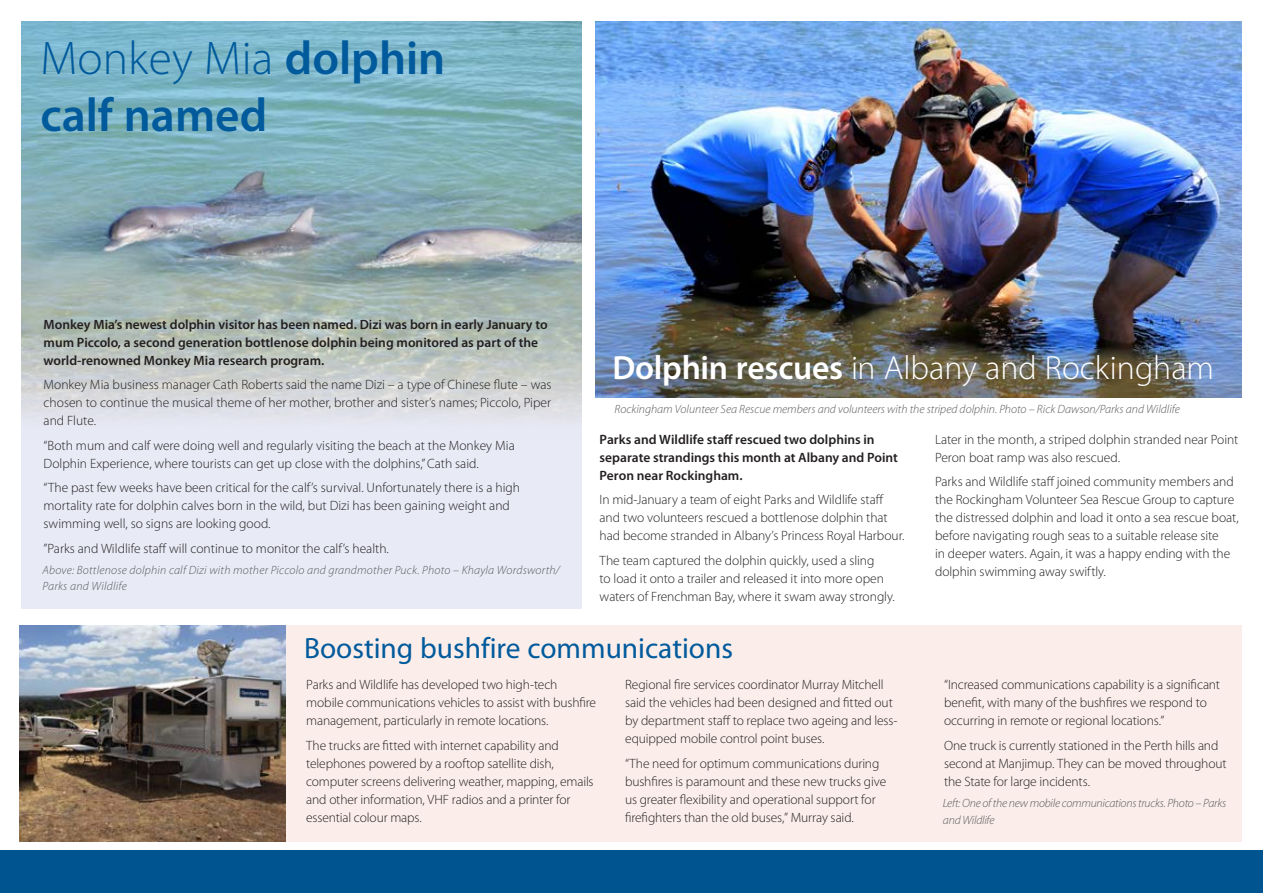
<style>
.page{position:relative;width:1263px;height:893px;background:#fff}
.page>*{position:absolute;margin:0;border:0;box-sizing:border-box;transform-origin:0 0}
.t1{font:600 47.4px/56.8px "Myriad Pro";color:#005a9c}
.t2{font:300 33.6px "Myriad Pro";color:#fff}
.t3{font:29.4px "Myriad Pro";color:#005a9c}
.t4{font:300 13.5px/18px "Myriad Pro";letter-spacing:-.005em;color:#231f20}
.t5{font:600 13.5px/18px "Myriad Pro";color:#231f20}
.t6{font:italic 300 12px/16.5px "Myriad Pro";letter-spacing:.02em;color:#58595b}
.t7{font:italic 300 12px "Myriad Pro";color:#58595b}
.t8{font:italic 300 12px/16.5px "Myriad Pro";letter-spacing:-.02em;color:#58595b}
.s1{font-weight:300}
.s2{font-weight:600}
</style>
<div class="page">
<div style="left:0;top:850px;width:1263px;height:43px;background:#005590"></div>
<div style="left:21px;top:21px;width:560px;height:588px;background:#e8eaf6"></div>
<img style="left:22px;top:21px;width:559px;height:399px">
<img style="left:595px;top:21px;width:647px;height:377px">
<div style="left:20px;top:625px;width:1222px;height:217px;background:#fbeeea"></div>
<img style="left:20px;top:625px;width:266px;height:217px">
<h1 class="t1" style="left:40px;top:28px;width:406px"><span class="s1">Monkey Mia</span> dolphin calf named</h1>
<p class="t5" style="left:44px;top:315px;width:506px">Monkey Mia’s newest dolphin visitor has been named. Dizi was born in early January to mum Piccolo, a second generation bottlenose dolphin being monitored as part of the world-renowned Monkey Mia research program.</p>
<p class="t4" style="left:44px;top:376px;width:509px;text-align:justify">Monkey Mia business manager Cath Roberts said the name Dizi – a type of Chinese flute – was chosen to continue the musical theme of her mother, brother and sister’s names; Piccolo, Piper and Flute.</p>
<p class="t4" style="left:44px;top:436px;width:473px">“Both mum and calf were doing well and regularly visiting the beach at the Monkey Mia<br>Dolphin Experience, where tourists can get up close with the dolphins,” Cath said.</p>
<p class="t4" style="left:44px;top:479px;width:478px">“The past few weeks have been critical for the calf’s survival. Unfortunately there is a high mortality rate for dolphin calves born in the wild, but Dizi has been gaining weight and swimming well, so signs are looking good.</p>
<p class="t4" style="left:44px;top:539px;width:347px">”Parks and Wildlife staff will continue to monitor the calf’s health.</p>
<p class="t6" style="left:43px;top:561px;width:519px">Above: Bottlenose dolphin calf Dizi with mother Piccolo and grandmother Puck. Photo – Khayla Wordsworth/<br>Parks and Wildlife</p>
<h2 class="t2" style="left:612px;top:348px;width:603px"><span class="s2">Dolphin rescues</span> in Albany and Rockingham</h2>
<p class="t7" style="left:614px;top:402px;width:567px">Rockingham Volunteer Sea Rescue members and volunteers with the striped dolphin. Photo – Rick Dawson/Parks and Wildlife</p>
<p class="t5" style="left:600px;top:430px;width:300px">Parks and Wildlife staff rescued two dolphins in separate strandings this month at Albany and Point<br>Peron near Rockingham.</p>
<p class="t4" style="left:600px;top:491px;width:306px">In mid-January a team of eight Parks and Wildlife staff and two volunteers rescued a bottlenose dolphin that had become stranded in Albany’s Princess Royal Harbour.</p>
<p class="t4" style="left:600px;top:551px;width:297px">The team captured the dolphin quickly, used a sling<br>to load it onto a trailer and released it into more open waters of Frenchman Bay, where it swam away strongly.</p>
<p class="t4" style="left:935px;top:430px;width:305px">Later in the month, a striped dolphin stranded near Point<br>Peron boat ramp was also rescued.</p>
<p class="t4" style="left:935px;top:473px;width:305px">Parks and Wildlife staff joined community members and the Rockingham Volunteer Sea Rescue Group to capture the distressed dolphin and load it onto a sea rescue boat, before navigating rough seas to a suitable release site<br>in deeper waters. Again, it was a happy ending with the dolphin swimming away swiftly.</p>
<h3 class="t3" style="left:304px;top:630px;width:430px">Boosting bushfire communications</h3>
<p class="t4" style="left:306px;top:676px;width:291px">Parks and Wildlife has developed two high-tech mobile communications vehicles to assist with bushfire management, particularly in remote locations.</p>
<p class="t4" style="left:306px;top:736px;width:289px">The trucks are fitted with internet capability and telephones powered by a rooftop satellite dish, computer screens delivering weather, mapping, emails and other information, VHF radios and a printer for essential colour maps.</p>
<p class="t4" style="left:625px;top:676px;width:274px">Regional fire services coordinator Murray Mitchell said the vehicles had been designed and fitted out by department staff to replace two ageing and less&shy;equipped mobile control point buses.</p>
<p class="t4" style="left:625px;top:754px;width:263px">“The need for optimum communications during bushfires is paramount and these new trucks give us greater flexibility and operational support for firefighters than the old buses,” Murray said.</p>
<p class="t4" style="left:944px;top:676px;width:278px">“Increased communications capability is a significant benefit, with many of the bushfires we respond to occurring in remote or regional locations.”</p>
<p class="t4" style="left:944px;top:736px;width:284px">One truck is currently stationed in the Perth hills and second at Manjimup. They can be moved throughout the State for large incidents.</p>
<p class="t8" style="left:943px;top:795px;width:285px">Left: One of the new mobile communications trucks. Photo – Parks and Wildlife</p>
</div>
